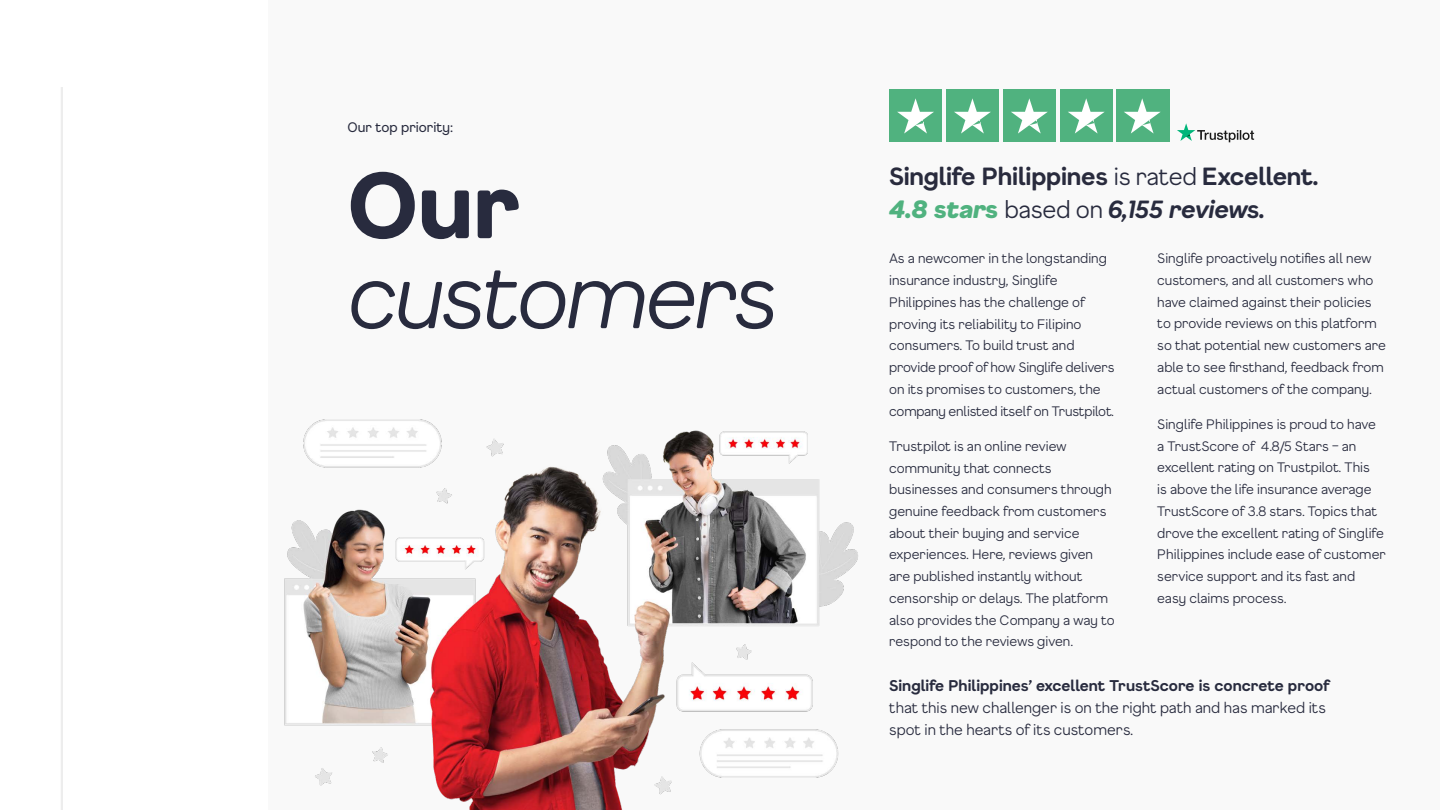
<style>
.page{position:relative;width:1440px;height:810px;background:#fff}
.page>*{position:absolute;margin:0;border:0;box-sizing:border-box;transform-origin:0 0}
.t1{font:italic 300 90px "F37 Gruffy Soft";letter-spacing:-.04em;color:#282b3e}
.t2{font:800 90px "F37 Gruffy Soft";color:#282b3e}
.t3{font:700 24px/33px "F37 Gruffy Soft";letter-spacing:-.01em;color:#292b3d}
.t4{font:300 15px/21.8px "F37 Gruffy Soft";color:#282b3e}
.t5{font:700 15px "F37 Gruffy Soft";color:#282b3e}
.t6{font:300 13.5px/21.8px "F37 Gruffy Soft";color:#282b3e}
.t7{font:13.5px "F37 Gruffy Soft";letter-spacing:.005em;color:#282b3e}
.s1{font-weight:300;color:#282b3e}
.s2{color:#282b3e}
.s3{font-weight:900;font-style:italic;color:#50b27f}
.s4{font-style:italic;color:#282b3e}
</style>
<div class="page">
<hr style="left:61px;top:87px;width:2px;height:723px;background:#ededed">
<div style="left:268px;top:0;width:1172px;height:810px;background:#f9f9f9"></div>
<img style="left:284px;top:419px;width:574px;height:391px">
<svg style="left:1177px;top:123px;width:77px;height:19px"></svg>
<div style="left:889px;top:90px;width:53px;height:52px;background:#50b27f"></div>
<svg style="left:897px;top:98px;width:37px;height:36px"></svg>
<div style="left:946px;top:90px;width:53px;height:52px;background:#50b27f"></div>
<svg style="left:954px;top:98px;width:37px;height:36px"></svg>
<div style="left:1003px;top:90px;width:53px;height:52px;background:#50b27f"></div>
<svg style="left:1011px;top:98px;width:37px;height:36px"></svg>
<div style="left:1060px;top:90px;width:53px;height:52px;background:#50b27f"></div>
<svg style="left:1068px;top:98px;width:37px;height:36px"></svg>
<div style="left:1117px;top:90px;width:52px;height:52px;background:#50b27f"></div>
<svg style="left:1124px;top:98px;width:37px;height:36px"></svg>
<p class="t7" style="left:347px;top:119px;width:107px">Our top priority:</p>
<h1 class="t2" style="left:347px;top:146px;width:176px">Our</h1>
<h1 class="t1" style="left:347px;top:238px;width:433px">customers</h1>
<h2 class="t3" style="left:889px;top:160px;width:431px">Singlife Philippines <span class="s1">is rated</span> <span class="s2">Excellent.<br></span><span class="s3">4.8 stars</span> <span class="s1">based on</span> <span class="s4">6,155 reviews.</span></h2>
<p class="t6" style="left:889px;top:247px;width:227px">As a newcomer in the longstanding insurance industry, Singlife Philippines has the challenge of proving its reliability to Filipino consumers. To build trust and provide proof of how Singlife delivers on its promises to customers, the company enlisted itself on Trustpilot.</p>
<p class="t6" style="left:889px;top:435px;width:227px">Trustpilot is an online review community that connects businesses and consumers through genuine feedback from customers about their buying and service experiences. Here, reviews given are published instantly without censorship or delays. The platform also provides the Company a way to respond to the reviews given.</p>
<p class="t6" style="left:1157px;top:247px;width:230px">Singlife proactively notifies all new customers, and all customers who have claimed against their policies to provide reviews on this platform so that potential new customers are able to see firsthand, feedback from actual customers of the company.</p>
<p class="t6" style="left:1157px;top:413px;width:230px">Singlife Philippines is proud to have a TrustScore of 4.8/5 Stars – an excellent rating on Trustpilot. This<br>is above the life insurance average TrustScore of 3.8 stars. Topics that drove the excellent rating of Singlife Philippines include ease of customer service support and its fast and easy claims process.</p>
<p class="t5" style="left:889px;top:676px;width:442px">Singlife Philippines’ excellent TrustScore is concrete proof</p>
<p class="t4" style="left:889px;top:697px;width:438px">that this new challenger is on the right path and has marked its spot in the hearts of its customers.</p>
</div>
